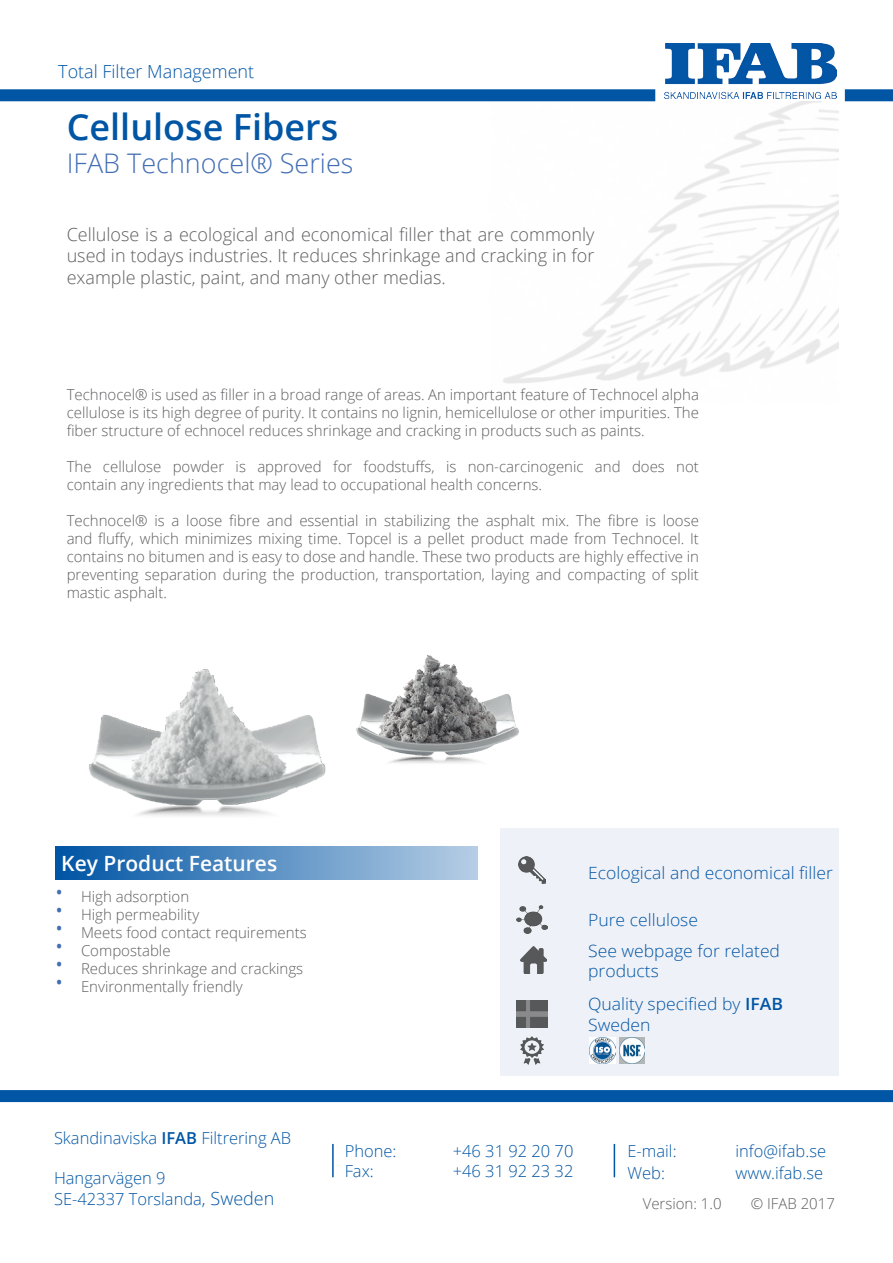
<style>
.page{position:relative;width:893px;height:1263px;background:#fff}
.page>*{position:absolute;margin:0;border:0;box-sizing:border-box;transform-origin:0 0}
.t1{font:600 36px "Open Sans";color:#0155a5}
.t2{font:300 27px "Open Sans";color:#436eb4}
.t3{font:600 21px "Open Sans";color:#fff}
.t4{font:300 18px/21.6px "Open Sans";color:#5f5f62;text-align:justify}
.t5{font:300 18px "Open Sans";color:#0155a5}
.t6{font:300 16.8px/20.2px "Open Sans";color:#0155a5;scale:1.04 1}
.t7{font:300 16.5px/21.6px "Open Sans";color:#0155a5}
.t8{font:300 15px/18px "Open Sans";color:#5f5f62;text-align:justify}
.s1{font-size:27px;color:#436eb4}
.s2{font-weight:600}
.s3{font-size:18px}
</style>
<div class="page">
<img style="left:490px;top:101px;width:349px;height:283px">
<div style="left:500px;top:828px;width:339px;height:248px;background:#eef1f7"></div>
<img style="left:516px;top:906px;width:32px;height:27px">
<img style="left:518px;top:856px;width:28px;height:28px">
<img style="left:520px;top:947px;width:27px;height:26px">
<img style="left:516px;top:1001px;width:32px;height:26px">
<img style="left:520px;top:1037px;width:24px;height:27px">
<div style="left:56px;top:846px;width:422px;height:34px;background:linear-gradient(to right,#0054a4,#b6cee5)"></div>
<img style="left:664px;top:44px;width:172px;height:54px">
<div style="left:0;top:1090px;width:893px;height:12px;background:#0155a5"></div>
<div style="left:0;top:89px;width:655px;height:12px;background:#0155a5"></div>
<div style="left:845px;top:89px;width:48px;height:12px;background:#0155a5"></div>
<hr style="left:614px;top:1144px;width:1px;height:33px;background:#0155a5">
<hr style="left:332px;top:1144px;width:2px;height:33px;background:#0155a5">
<img style="left:589px;top:1038px;width:26px;height:25px">
<img style="left:619px;top:1038px;width:26px;height:25px">
<img style="left:356px;top:655px;width:163px;height:108px">
<img style="left:89px;top:669px;width:237px;height:147px">
<p class="t5" style="left:58px;top:59px;width:198px">Total Filter Management</p>
<h1 class="t1" style="left:67px;top:103px;width:273px">Cellulose Fibers</h1>
<h2 class="t2" style="left:67px;top:144px;width:288px">IFAB Technocel® Series</h2>
<p class="t4" style="left:67px;top:223px;width:529px">Cellulose is a ecological and economical filler that are commonly used in todays industries. It reduces shrinkage and cracking in for example plastic, paint, and many other medias.</p>
<p class="t8" style="left:67px;top:385px;width:634px">Technocel® is used as filler in a broad range of areas. An important feature of Technocel alpha cellulose is its high degree of purity. It contains no lignin, hemicellulose or other impurities. The fiber structure of echnocel reduces shrinkage and cracking in products such as paints.</p>
<p class="t8" style="left:67px;top:457px;width:634px">The cellulose powder is approved for foodstuffs, is non-carcinogenic and does not contain any ingredients that may lead to occupational health concerns.</p>
<p class="t8" style="left:67px;top:511px;width:634px">Technocel® is a loose fibre and essential in stabilizing the asphalt mix. The fibre is loose and fluffy, which minimizes mixing time. Topcel is a pellet product made from Technocel. It contains no bitumen and is easy to dose and handle. These two products are highly effective in preventing separation during the production, transportation, laying and compacting of split mastic asphalt.</p>
<h3 class="t3" style="left:61px;top:849px;width:217px">Key Product Features</h3>
<p class="t8" style="left:54px;top:887px;width:137px"><span class="s1">•</span> High adsorption</p>
<p class="t8" style="left:54px;top:905px;width:147px"><span class="s1">•</span> High permeability</p>
<p class="t8" style="left:54px;top:923px;width:254px"><span class="s1">•</span> Meets food contact requirements</p>
<p class="t8" style="left:54px;top:941px;width:118px"><span class="s1">•</span> Compostable</p>
<p class="t8" style="left:54px;top:959px;width:251px"><span class="s1">•</span> Reduces shrinkage and crackings</p>
<p class="t8" style="left:54px;top:977px;width:190px"><span class="s1">•</span> Environmentally friendly</p>
<p class="t7" style="left:54px;top:1127px;width:239px">Skandinaviska <span class="s2">IFAB</span> Filtrering AB</p>
<p class="t7" style="left:54px;top:1166px;width:222px">Hangarvägen 9<br>SE-42337 Torslanda<span class="s3">, Sweden</span></p>
<p class="t6" style="left:588px;top:862px;width:237px">Ecological and economical filler</p>
<p class="t6" style="left:588px;top:909px;width:107px">Pure cellulose</p>
<p class="t6" style="left:588px;top:940px;width:186px">See webpage for related products</p>
<p class="t6" style="left:588px;top:994px;width:189px">Quality specified by <span class="s2">IFAB<br></span>Sweden</p>
<p class="t7" style="left:345px;top:1140px;width:53px">Phone:</p>
<p class="t7" style="left:453px;top:1140px;width:122px">+46 31 92 20 70</p>
<p class="t7" style="left:345px;top:1159px;width:31px">Fax:</p>
<p class="t7" style="left:453px;top:1159px;width:122px">+46 31 92 23 32</p>
<p class="t7" style="left:627px;top:1140px;width:51px">E-mail:</p>
<p class="t7" style="left:735px;top:1140px;width:92px">info@ifab.se</p>
<p class="t7" style="left:627px;top:1161px;width:39px">Web:</p>
<p class="t7" style="left:735px;top:1161px;width:89px">www.ifab.se</p>
<p class="t8" style="left:643px;top:1194px;width:80px">Version: 1.0</p>
<p class="t8" style="left:751px;top:1194px;width:86px">© IFAB 2017</p>
</div>
